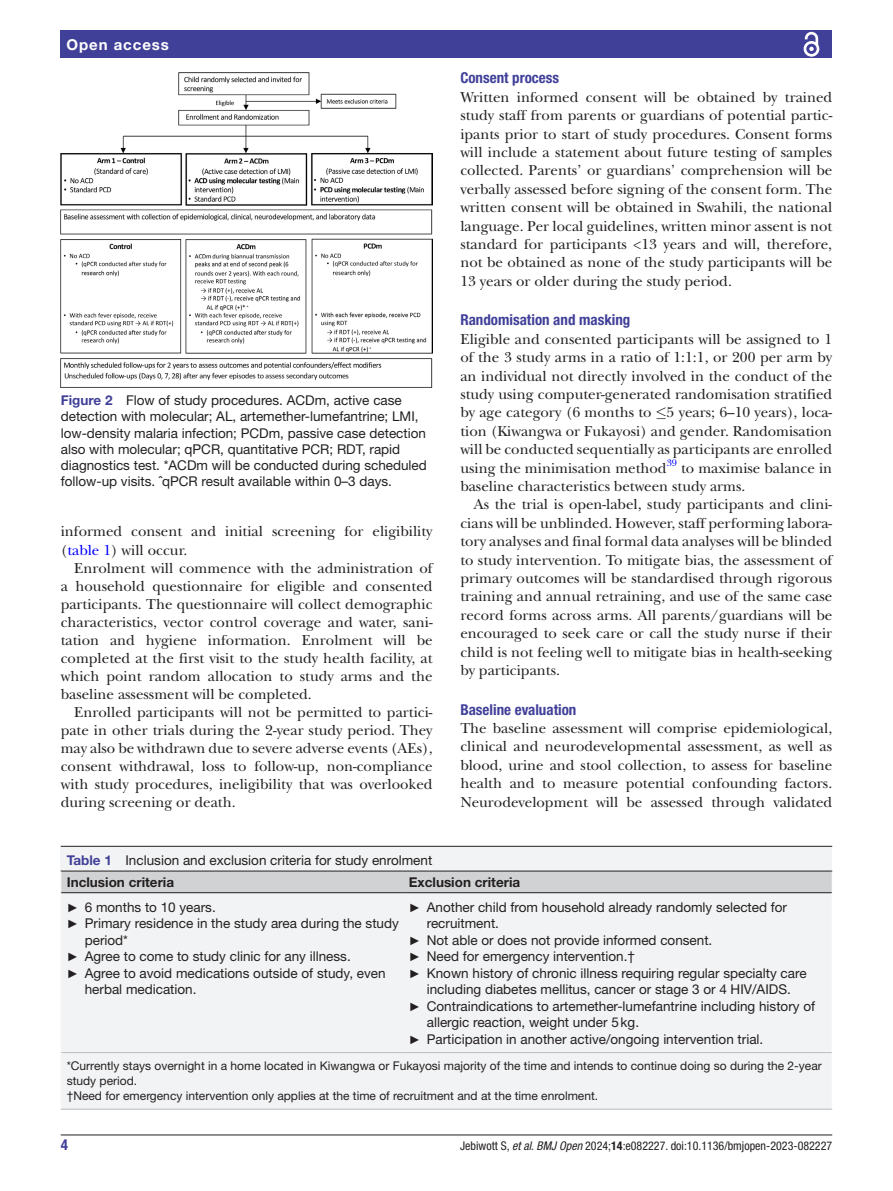
<style>
.page{position:relative;width:893px;height:1191px;background:#fff}
.page>*{position:absolute;margin:0;border:0;box-sizing:border-box;transform-origin:0 0}
.t1{font:15px/18.5px "New Baskerville";color:#231f20;text-align:justify}
.t2{font:700 condensed 15px "Helvetica Neue LT Std";color:#414099}
.t3{font:700 15px "Helvetica Neue LT Std";letter-spacing:.065em;color:#fff}
.t4{font:13.5px/16.2px "Helvetica Neue LT Std";color:#231f20}
.t5{font:700 13.5px "Helvetica Neue LT Std";color:#231f20}
.t6{font:12px/15px "Helvetica Neue LT Std";color:#231f20}
.t7{font:condensed 12px "Helvetica Neue LT Std";color:#231f20}
.t8{font:9.9px "New Baskerville";color:#00f}
.s1{font-weight:700;color:#414099}
.s2{color:#00f}
.s3{font-family:"CMSY10";color:#000}
.s4{font-weight:700}
.s5{font-family:"Arial";font-size:12px}
.s6{font-style:italic}
</style>
<div class="page">
<hr style="left:61px;top:1134px;width:771px;height:1px;background:#231f20">
<div style="left:61px;top:31px;width:771px;height:27px;background:#414099"></div>
<svg style="left:803px;top:31px;width:17px;height:26px"></svg>
<img style="left:61px;top:73px;width:372px;height:314px">
<div style="left:61px;top:846px;width:771px;height:263px;background:#f2f3f4"></div>
<hr style="left:61px;top:846px;width:771px;height:1px;background:#231f20">
<hr style="left:61px;top:870px;width:342px;height:1px;background:#231f20">
<hr style="left:61px;top:892px;width:342px;height:1px;background:#231f20">
<hr style="left:403px;top:870px;width:429px;height:1px;background:#231f20">
<hr style="left:403px;top:892px;width:429px;height:1px;background:#231f20">
<hr style="left:403px;top:1052px;width:429px;height:1px;background:#bcbdc0">
<hr style="left:61px;top:1052px;width:342px;height:1px;background:#bcbdc0">
<hr style="left:61px;top:1109px;width:342px;height:1px;background:#bcbdc0">
<hr style="left:403px;top:1109px;width:429px;height:1px;background:#bcbdc0">
<div style="left:60px;top:871px;width:773px;height:21px;background:#d1d2d4"></div>
<p class="t3" style="left:66px;top:35px;width:104px">Open access</p>
<p class="t4" style="left:61px;top:392px;width:368px"><span class="s1">Figure 2</span> Flow of study procedures. ACDm, active case detection with molecular; AL, artemether-lumefantrine; LMI, low-density malaria infection; PCDm, passive case detection also with molecular; qPCR, quantitative PCR; RDT, rapid diagnostics test. *ACDm will be conducted during scheduled follow-up visits. ˆqPCR result available within 0–3 days.</p>
<p class="t1" style="left:61px;top:522px;width:373px;line-height:18.9px">informed consent and initial screening for eligibility (<span class="s2">table 1</span>) will occur.</p>
<p class="t1" style="left:61px;top:559px;width:373px;line-height:18px;text-indent:14px">Enrolment will commence with the administration of a household questionnaire for eligible and consented participants. The questionnaire will collect demographic characteristics, vector control coverage and water, sani&shy;tation and hygiene information. Enrolment will be completed at the first visit to the study health facility, at which point random allocation to study arms and the baseline assessment will be completed.</p>
<p class="t1" style="left:61px;top:703px;width:373px;line-height:18px;text-indent:14px">Enrolled participants will not be permitted to partici&shy;pate in other trials during the 2-year study period. They may also be withdrawn due to severe adverse events (AEs), consent withdrawal, loss to follow-up, non-compliance with study procedures, ineligibility that was overlooked during screening or death.</p>
<p class="t2" style="left:460px;top:69px;width:100px">Consent process</p>
<p class="t1" style="left:460px;top:88px;width:373px">Written informed consent will be obtained by trained study staff from parents or guardians of potential partic&shy;ipants prior to start of study procedures. Consent forms will include a statement about future testing of samples collected. Parents’ or guardians’ comprehension will be verbally assessed before signing of the consent form. The written consent will be obtained in Swahili, the national language. Per local guidelines, written minor assent is not standard for participants &lt;13 years and will, therefore, not be obtained as none of the study participants will be 13 years or older during the study period.</p>
<p class="t2" style="left:460px;top:311px;width:172px">Randomisation and masking</p>
<p class="t1" style="left:460px;top:330px;width:373px">Eligible and consented participants will be assigned to 1 of the 3 study arms in a ratio of 1:1:1, or 200 per arm by an individual not directly involved in the conduct of the study using computer-generated randomisation stratified by age category (6 months to <span class="s3">≤</span>5 years; 6–10 years), loca&shy;tion (Kiwangwa or Fukayosi) and gender. Randomisation will be conducted sequentially as participants are enrolled using the minimisation method</p>
<p class="t8" style="left:667px;top:457px;width:12px">39</p>
<p class="t1" style="left:460px;top:458px;width:373px;text-indent:221px">to maximise balance in baseline characteristics between study arms.</p>
<p class="t1" style="left:460px;top:495px;width:373px;text-indent:13px">As the trial is open-label, study participants and clini&shy;cians will be unblinded. However, staff performing labora&shy;tory analyses and final formal data analyses will be blinded to study intervention. To mitigate bias, the assessment of primary outcomes will be standardised through rigorous training and annual retraining, and use of the same case record forms across arms. All parents/guardians will be encouraged to seek care or call the study nurse if their child is not feeling well to mitigate bias in health-seeking by participants.</p>
<p class="t2" style="left:460px;top:700px;width:118px">Baseline evaluation</p>
<p class="t1" style="left:460px;top:719px;width:373px">The baseline assessment will comprise epidemiological, clinical and neurodevelopmental assessment, as well as blood, urine and stool collection, to assess for baseline health and to measure potential confounding factors.<br>Neurodevelopment will be assessed through validated</p>
<p class="t4" style="left:67px;top:848px;width:367px;line-height:22px"><span class="s1">Table 1</span> Inclusion and exclusion criteria for study enrolment<br><span class="s4">Inclusion criteria</span></p>
<p class="t5" style="left:409px;top:873px;width:113px">Exclusion criteria</p>
<p class="t4" style="left:409px;top:898px;width:380px"><span class="s5">►</span> Another child from household already randomly selected for</p>
<p class="t4" style="left:427px;top:915px;width:74px">recruitment.</p>
<p class="t4" style="left:409px;top:931px;width:305px"><span class="s5">►</span> Not able or does not provide informed consent.</p>
<p class="t4" style="left:409px;top:948px;width:228px"><span class="s5">►</span> Need for emergency intervention.†</p>
<p class="t4" style="left:409px;top:964px;width:399px"><span class="s5">►</span> Known history of chronic illness requiring regular specialty care</p>
<p class="t4" style="left:427px;top:981px;width:366px">including diabetes mellitus, cancer or stage 3 or 4 HIV/AIDS.</p>
<p class="t4" style="left:409px;top:997px;width:408px"><span class="s5">►</span> Contraindications to artemether-lumefantrine including history of</p>
<p class="t4" style="left:427px;top:1014px;width:214px">allergic reaction, weight under 5kg.</p>
<p class="t4" style="left:409px;top:1030px;width:356px"><span class="s5">►</span> Participation in another active/ongoing intervention trial.</p>
<p class="t6" style="left:67px;top:1058px;width:757px">*Currently stays overnight in a home located in Kiwangwa or Fukayosi majority of the time and intends to continue doing so during the 2-year study period.<br>†Need for emergency intervention only applies at the time of recruitment and at the time enrolment.</p>
<p class="t4" style="left:67px;top:898px;width:151px"><span class="s5">►</span> 6 months to 10 years.</p>
<p class="t4" style="left:67px;top:915px;width:334px"><span class="s5">►</span> Primary residence in the study area during the study</p>
<p class="t4" style="left:85px;top:931px;width:45px">period*</p>
<p class="t4" style="left:67px;top:948px;width:286px"><span class="s5">►</span> Agree to come to study clinic for any illness.</p>
<p class="t4" style="left:67px;top:964px;width:320px"><span class="s5">►</span> Agree to avoid medications outside of study, even</p>
<p class="t4" style="left:85px;top:981px;width:113px">herbal medication.</p>
<p class="t2" style="left:61px;top:1135px;width:9px">4</p>
<p class="t7" style="left:460px;top:1138px;width:374px">Jebiwott S, <span class="s6">et al</span>. <span class="s6">BMJ Open</span> 2024;<span class="s4">14</span>:e082227. doi:10.1136/bmjopen-2023-082227</p>
</div>
